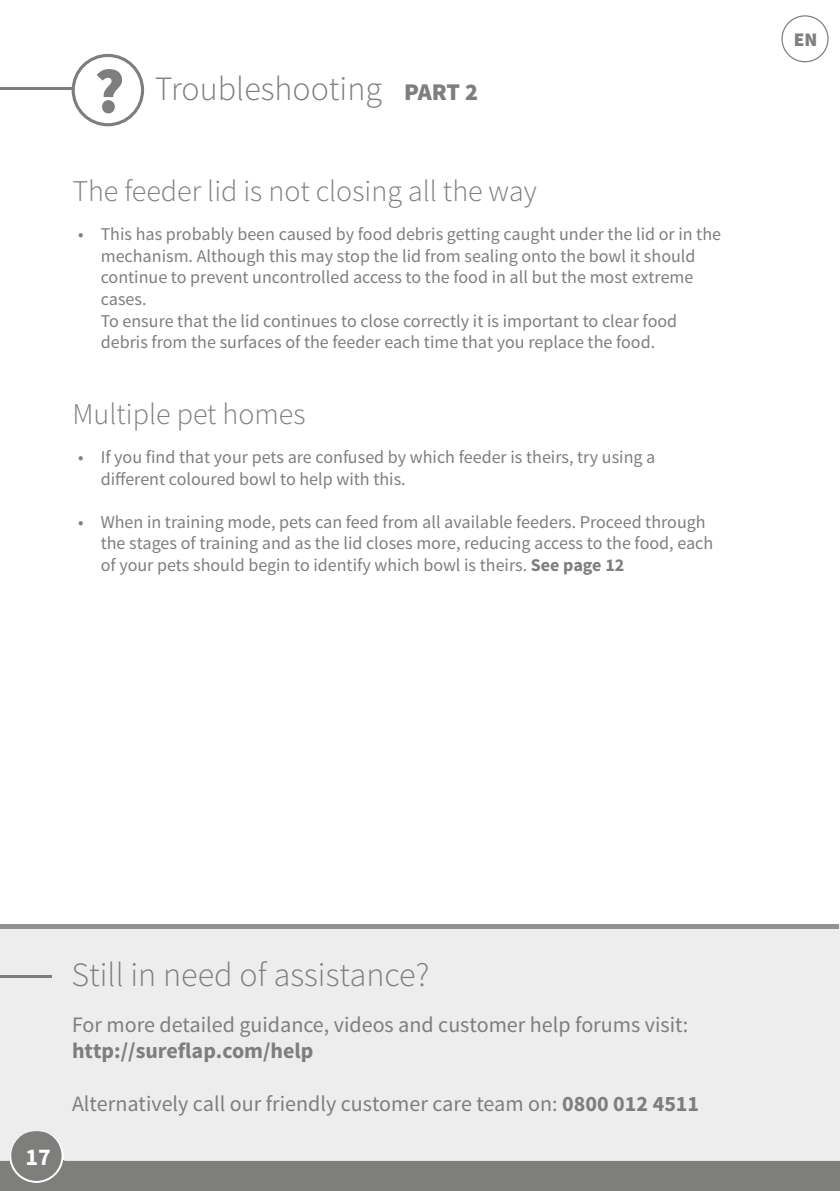
<style>
.page{position:relative;width:840px;height:1191px;background:#fff}
.page>*{position:absolute;margin:0;border:0;box-sizing:border-box;transform-origin:0 0}
.t1{font:300 34px "Source Sans Pro";color:#7e7e7d}
.t2{font:300 30px "Source Sans Pro";color:#7e7e7d}
.t3{font:700 24px "Source Sans Pro";color:#fff}
.t4{font:22px "Source Sans Pro";color:#7e7e7d}
.t5{font:700 22px "Source Sans Pro";color:#7e7e7d}
.t6{font:900 19.2px "Source Sans Pro";color:#7e7e7d}
.t7{font:18px/21.6px "Source Sans Pro";color:#7e7e7d}
.s1{font-weight:900;font-size:64px}
.s2{font-weight:900;font-size:24px}
.s3{font-weight:700}
</style>
<div class="page">
<div style="left:0;top:1159px;width:839px;height:32px;background:#7e7e7d"></div>
<div style="left:9px;top:1128px;width:54px;height:54px;border:2px solid #fff;border-radius:50%"></div>
<div style="left:781px;top:15px;width:47px;height:47px;border:1px solid #7e7e7d;border-radius:50%"></div>
<div style="left:0;top:924px;width:839px;height:236px;background:#ededed"></div>
<hr style="left:0;top:975px;width:52px;height:2px;background:#7e7e7d">
<hr style="left:0;top:924px;width:838px;height:4px;background:#929292">
<hr style="left:0;top:88px;width:72px;height:2px;background:#7e7e7d">
<div style="left:72px;top:54px;width:72px;height:72px;border:3px solid #7e7e7d;border-radius:50%"></div>
<h1 class="t1" style="left:94px;top:68px;width:385px"><span class="s1">?</span> Troubleshooting <span class="s2">PART 2</span></h1>
<h2 class="t2" style="left:72px;top:173px;width:466px">The feeder lid is not closing all the way</h2>
<p class="t7" style="left:101px;top:224px;width:621px;text-indent:-23px">• This has probably been caused by food debris getting caught under the lid or in the mechanism. Although this may stop the lid from sealing onto the bowl it should continue to prevent uncontrolled access to the food in all but the most extreme cases.<br>To ensure that the lid continues to close correctly it is important to clear food debris from the surfaces of the feeder each time that you replace the food.</p>
<h2 class="t2" style="left:72px;top:396px;width:234px">Multiple pet homes</h2>
<p class="t7" style="left:101px;top:446px;width:556px;text-indent:-23px">• If you find that your pets are confused by which feeder is theirs, try using a different coloured bowl to help with this.</p>
<p class="t7" style="left:101px;top:511px;width:613px;text-indent:-23px">• When in training mode, pets can feed from all available feeders. Proceed through the stages of training and as the lid closes more, reducing access to the food, each of your pets should begin to identify which bowl is theirs. <span class="s3">See page 12</span></p>
<p class="t6" style="left:793px;top:27px;width:25px">EN</p>
<h3 class="t3" style="left:25px;top:1141px;width:27px">17</h3>
<h1 class="t1" style="left:71px;top:954px;width:359px">Still in need of assistance?</h1>
<p class="t4" style="left:72px;top:1011px;width:617px">For more detailed guidance, videos and customer help forums visit:</p>
<p class="t5" style="left:72px;top:1037px;width:243px">http://sureflap.com/help</p>
<p class="t4" style="left:72px;top:1090px;width:628px">Alternatively call our friendly customer care team on: <span class="s3">0800 012 4511</span></p>
</div>
